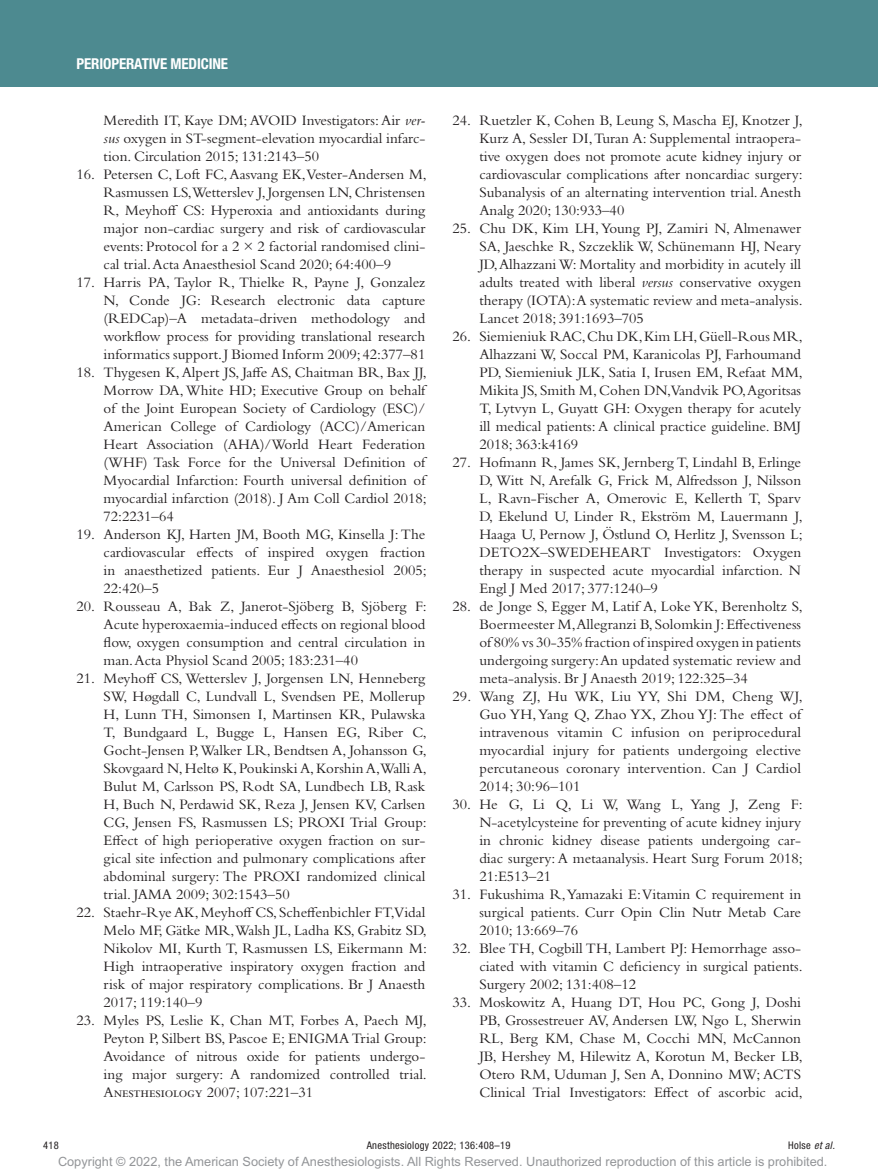
<style>
.page{position:relative;width:878px;height:1175px;background:#fff}
.page>*{position:absolute;margin:0;border:0;box-sizing:border-box;transform-origin:0 0}
.t1{font:15px/18px "Bembo Std";color:#231f20;text-align:justify}
.t2{font:700 condensed 15px "Helvetica Neue LT Std";letter-spacing:-.01em;color:#fff}
.t3{font:12.75px "Arial MT Std";color:#939598}
.t4{font:condensed 10.5px "Helvetica Neue LT Std";letter-spacing:.03em;color:#231f20}
.s1{font-style:italic}
</style>
<div class="page">
<div style="left:0;top:0;width:878px;height:86px;background:#4d8a90"></div>
<p class="t2" style="left:77px;top:54px;width:153px">PERIOPERATIVE MEDICINE</p>
<p class="t1" style="left:104px;top:111px;width:323px">Meredith IT, Kaye DM; AVOID Investigators: Air <span class="s1">ver&shy;sus</span> oxygen in ST-segment-elevation myocardial infarc&shy;tion. Circulation 2015; 131:2143–50</p>
<p class="t1" style="left:104px;top:165px;width:325px;text-indent:-27px">16. Petersen C, Loft FC, Aasvang EK,Vester-Andersen M, Rasmussen LS,Wetterslev J, Jorgensen LN, Christensen R, Meyhoff CS: Hyperoxia and antioxidants during major non-cardiac surgery and risk of cardiovascular events: Protocol for a 2 × 2 factorial randomised clini&shy;cal trial. Acta Anaesthesiol Scand 2020; 64:400–9</p>
<p class="t1" style="left:104px;top:273px;width:323px;text-indent:-27px">17. Harris PA, Taylor R, Thielke R, Payne J, Gonzalez N, Conde JG: Research electronic data capture (REDCap)–A metadata-driven methodology and workflow process for providing translational research informatics support. J Biomed Inform 2009; 42:377–81</p>
<p class="t1" style="left:104px;top:363px;width:325px;text-indent:-27px">18. Thygesen K, Alpert JS, Jaffe AS, Chaitman BR, Bax JJ, Morrow DA, White HD; Executive Group on behalf of the Joint European Society of Cardiology (ESC)/ American College of Cardiology (ACC)/American Heart Association (AHA)/World Heart Federation (WHF) Task Force for the Universal Definition of Myocardial Infarction: Fourth universal definition of myocardial infarction (2018). J Am Coll Cardiol 2018; 72:2231–64</p>
<p class="t1" style="left:104px;top:525px;width:325px;text-indent:-27px">19. Anderson KJ, Harten JM, Booth MG, Kinsella J: The cardiovascular effects of inspired oxygen fraction in anaesthetized patients. Eur J Anaesthesiol 2005; 22:420–5</p>
<p class="t1" style="left:104px;top:597px;width:325px;text-indent:-27px">20. Rousseau A, Bak Z, Janerot-Sjöberg B, Sjöberg F:<br>Acute hyperoxaemia-induced effects on regional blood flow, oxygen consumption and central circulation in man. Acta Physiol Scand 2005; 183:231–40</p>
<p class="t1" style="left:104px;top:669px;width:325px;text-indent:-27px">21. Meyhoff CS, Wetterslev J, Jorgensen LN, Henneberg SW, Høgdall C, Lundvall L, Svendsen PE, Mollerup H, Lunn TH, Simonsen I, Martinsen KR, Pulawska T, Bundgaard L, Bugge L, Hansen EG, Riber C, Gocht-Jensen P, Walker LR, Bendtsen A, Johansson G, Skovgaard N, Heltø K, Poukinski A, Korshin A,Walli A, Bulut M, Carlsson PS, Rodt SA, Lundbech LB, Rask H, Buch N, Perdawid SK, Reza J, Jensen KV, Carlsen CG, Jensen FS, Rasmussen LS; PROXI Trial Group:<br>Effect of high perioperative oxygen fraction on sur&shy;gical site infection and pulmonary complications after abdominal surgery: The PROXI randomized clinical trial. JAMA 2009; 302:1543–50</p>
<p class="t1" style="left:104px;top:903px;width:325px;text-indent:-27px">22. Staehr-Rye AK, Meyhoff CS, Scheffenbichler FT,Vidal Melo MF, Gätke MR,Walsh JL, Ladha KS, Grabitz SD, Nikolov MI, Kurth T, Rasmussen LS, Eikermann M:<br>High intraoperative inspiratory oxygen fraction and risk of major respiratory complications. Br J Anaesth 2017; 119:140–9</p>
<p class="t1" style="left:104px;top:1011px;width:325px;text-indent:-27px">23. Myles PS, Leslie K, Chan MT, Forbes A, Paech MJ, Peyton P, Silbert BS, Pascoe E; ENIGMA Trial Group:<br>Avoidance of nitrous oxide for patients undergo&shy;ing major surgery: A randomized controlled trial.<br>Anesthesiology 2007; 107:221–31</p>
<p class="t1" style="left:479px;top:111px;width:325px;text-indent:-27px">24. Ruetzler K, Cohen B, Leung S, Mascha EJ, Knotzer J, Kurz A, Sessler DI, Turan A: Supplemental intraopera&shy;tive oxygen does not promote acute kidney injury or cardiovascular complications after noncardiac surgery:<br>Subanalysis of an alternating intervention trial. Anesth Analg 2020; 130:933–40</p>
<p class="t1" style="left:479px;top:219px;width:325px;text-indent:-27px">25. Chu DK, Kim LH, Young PJ, Zamiri N, Almenawer SA, Jaeschke R, Szczeklik W, Schünemann HJ, Neary JD, Alhazzani W: Mortality and morbidity in acutely ill adults treated with liberal <span class="s1">versus</span> conservative oxygen therapy (IOTA):A systematic review and meta-analysis.<br>Lancet 2018; 391:1693–705</p>
<p class="t1" style="left:479px;top:327px;width:325px;text-indent:-27px">26. Siemieniuk RAC, Chu DK, Kim LH, Güell-Rous MR, Alhazzani W, Soccal PM, Karanicolas PJ, Farhoumand PD, Siemieniuk JLK, Satia I, Irusen EM, Refaat MM, Mikita JS, Smith M, Cohen DN,Vandvik PO, Agoritsas T, Lytvyn L, Guyatt GH: Oxygen therapy for acutely ill medical patients: A clinical practice guideline. BMJ 2018; 363:k4169</p>
<p class="t1" style="left:479px;top:453px;width:325px;text-indent:-27px">27. Hofmann R, James SK, Jernberg T, Lindahl B, Erlinge D, Witt N, Arefalk G, Frick M, Alfredsson J, Nilsson L, Ravn-Fischer A, Omerovic E, Kellerth T, Sparv D, Ekelund U, Linder R, Ekström M, Lauermann J, Haaga U, Pernow J, Östlund O, Herlitz J, Svensson L; DETO2X–SWEDEHEART Investigators: Oxygen therapy in suspected acute myocardial infarction. N Engl J Med 2017; 377:1240–9</p>
<p class="t1" style="left:479px;top:597px;width:325px;text-indent:-27px">28. de Jonge S, Egger M, Latif A, Loke YK, Berenholtz S, Boermeester M,Allegranzi B, Solomkin J: Effectiveness of 80% vs 30-35% fraction of inspired oxygen in patients undergoing surgery: An updated systematic review and meta-analysis. Br J Anaesth 2019; 122:325–34</p>
<p class="t1" style="left:479px;top:687px;width:325px;text-indent:-27px">29. Wang ZJ, Hu WK, Liu YY, Shi DM, Cheng WJ, Guo YH, Yang Q, Zhao YX, Zhou YJ: The effect of intravenous vitamin C infusion on periprocedural myocardial injury for patients undergoing elective percutaneous coronary intervention. Can J Cardiol 2014; 30:96–101</p>
<p class="t1" style="left:479px;top:795px;width:325px;text-indent:-27px">30. He G, Li Q, Li W, Wang L, Yang J, Zeng F:<br>N-acetylcysteine for preventing of acute kidney injury in chronic kidney disease patients undergoing car&shy;diac surgery: A metaanalysis. Heart Surg Forum 2018; 21:E513–21</p>
<p class="t1" style="left:479px;top:885px;width:323px;text-indent:-27px">31. Fukushima R, Yamazaki E: Vitamin C requirement in surgical patients. Curr Opin Clin Nutr Metab Care 2010; 13:669–76</p>
<p class="t1" style="left:479px;top:939px;width:325px;text-indent:-27px">32. Blee TH, Cogbill TH, Lambert PJ: Hemorrhage asso&shy;ciated with vitamin C deficiency in surgical patients.<br>Surgery 2002; 131:408–12</p>
<p class="t1" style="left:479px;top:993px;width:325px;text-indent:-27px">33. Moskowitz A, Huang DT, Hou PC, Gong J, Doshi PB, Grossestreuer AV, Andersen LW, Ngo L, Sherwin RL, Berg KM, Chase M, Cocchi MN, McCannon JB, Hershey M, Hilewitz A, Korotun M, Becker LB, Otero RM, Uduman J, Sen A, Donnino MW; ACTS Clinical Trial Investigators: Effect of ascorbic acid,</p>
<p class="t4" style="left:43px;top:1139px;width:174px">418 A</p>
<p class="t4" style="left:372px;top:1139px;width:140px">nesthesiology 2022; 136:408–19</p>
<p class="t4" style="left:788px;top:1139px;width:48px">Holse <span class="s1">et al.</span></p>
<p class="t3" style="left:58px;top:1154px;width:771px">Copyright © 2022, the American Society of Anesthesiologists. All Rights Reserved. Unauthorized reproduction of this article is prohibited.</p>
</div>
